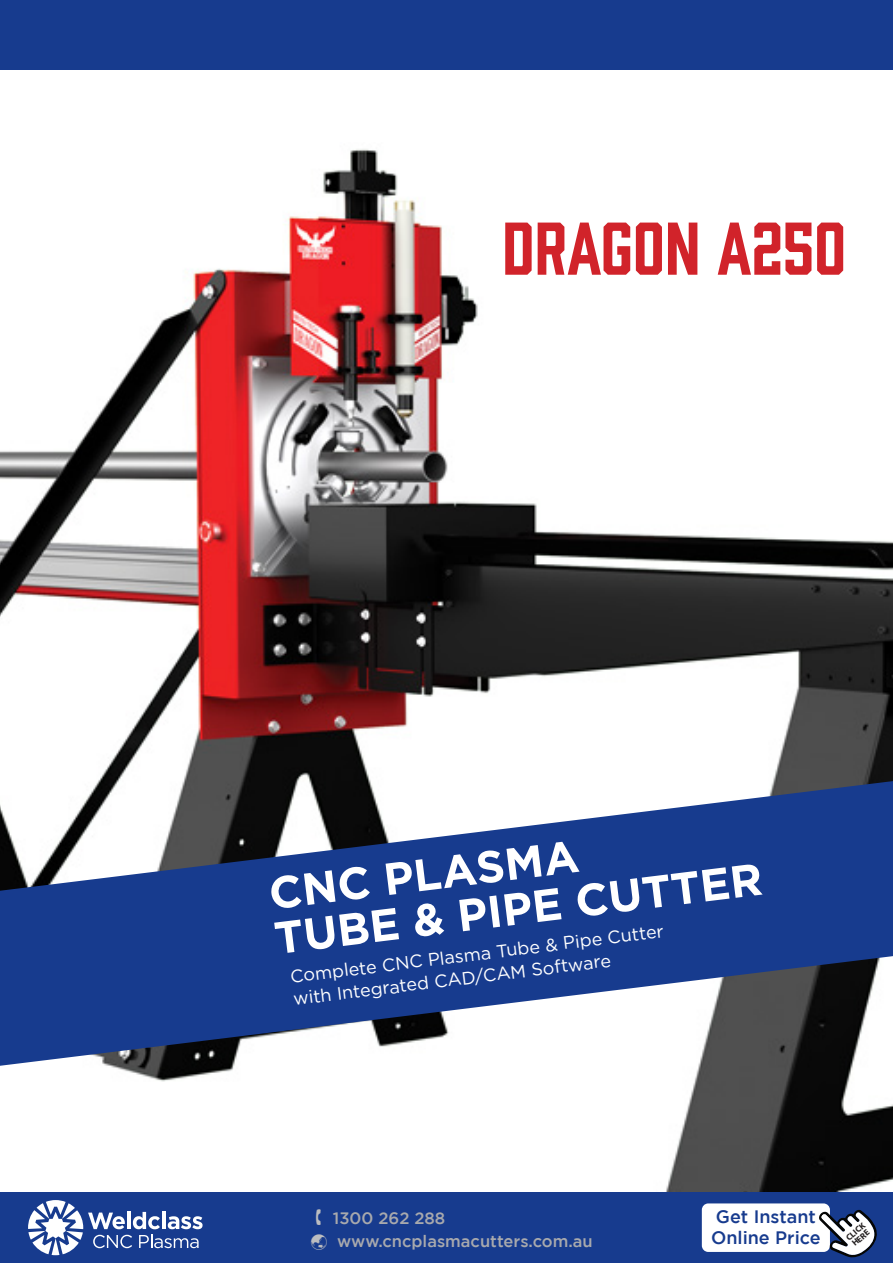
<style>
.page{position:relative;width:893px;height:1263px;background:#fff}
.page>*{position:absolute;margin:0;border:0;box-sizing:border-box;transform-origin:0 0}
.t1{font:68.55px "Prohibition";color:#d1232a}
.t2{font:700 45px "Gotham";color:#fff}
.t3{font:18px "Gotham";color:#fff}
.Paragraph_Style_1{font:500 18px "Gotham";color:#173b8e}
.Paragraph_Style_1-2{font:500 16.5px "Gotham";color:#a8a9ad}
.t4{font:700 8.7px "Myriad Pro";color:#231f20}
</style>
<div class="page">
<img style="left:0;top:149px;width:893px;height:1044px">
<div style="left:0;top:0;width:893px;height:69px;background:#173b8e"></div>
<svg style="left:0;top:781px;width:893px;height:285px;fill:#173b8e"></svg>
<div style="left:0;top:1193px;width:893px;height:70px;background:#173b8e"></div>
<div style="left:702px;top:1203px;width:128px;height:49px;background:#fff;border-radius:6px"></div>
<svg style="left:818px;top:1209px;width:59px;height:49px"></svg>
<svg style="left:28px;top:1200px;width:175px;height:55px"></svg>
<p class="t1" style="left:502px;top:201px;width:345px">DRAGON A250</p>
<p class="t2" style="left:266px;top:868px;width:313px;rotate:-7deg">CNC PLASMA</p>
<p class="t2" style="left:271px;top:912px;width:493px;rotate:-7deg">TUBE &amp; PIPE CUTTER</p>
<p class="t3" style="left:289px;top:967px;width:377px;rotate:-7deg">Complete CNC Plasma Tube &amp; Pipe Cutter</p>
<p class="t3" style="left:292px;top:989px;width:322px;rotate:-7deg">with Integrated CAD/CAM Software</p>
<p class="Paragraph_Style_1-2" style="left:333px;top:1209px;width:114px">1300 262 288</p>
<p class="Paragraph_Style_1-2" style="left:337px;top:1232px;width:257px">www.cncplasmacutters.com.au</p>
<p class="Paragraph_Style_1" style="left:716px;top:1206px;width:101px">Get Instant</p>
<p class="Paragraph_Style_1" style="left:711px;top:1227px;width:111px">Online Price</p>
<p class="t4" style="left:843px;top:1235px;width:24px;rotate:-41deg">CLICK</p>
<p class="t4" style="left:849px;top:1240px;width:22px;rotate:-41deg">HERE</p>
</div>
